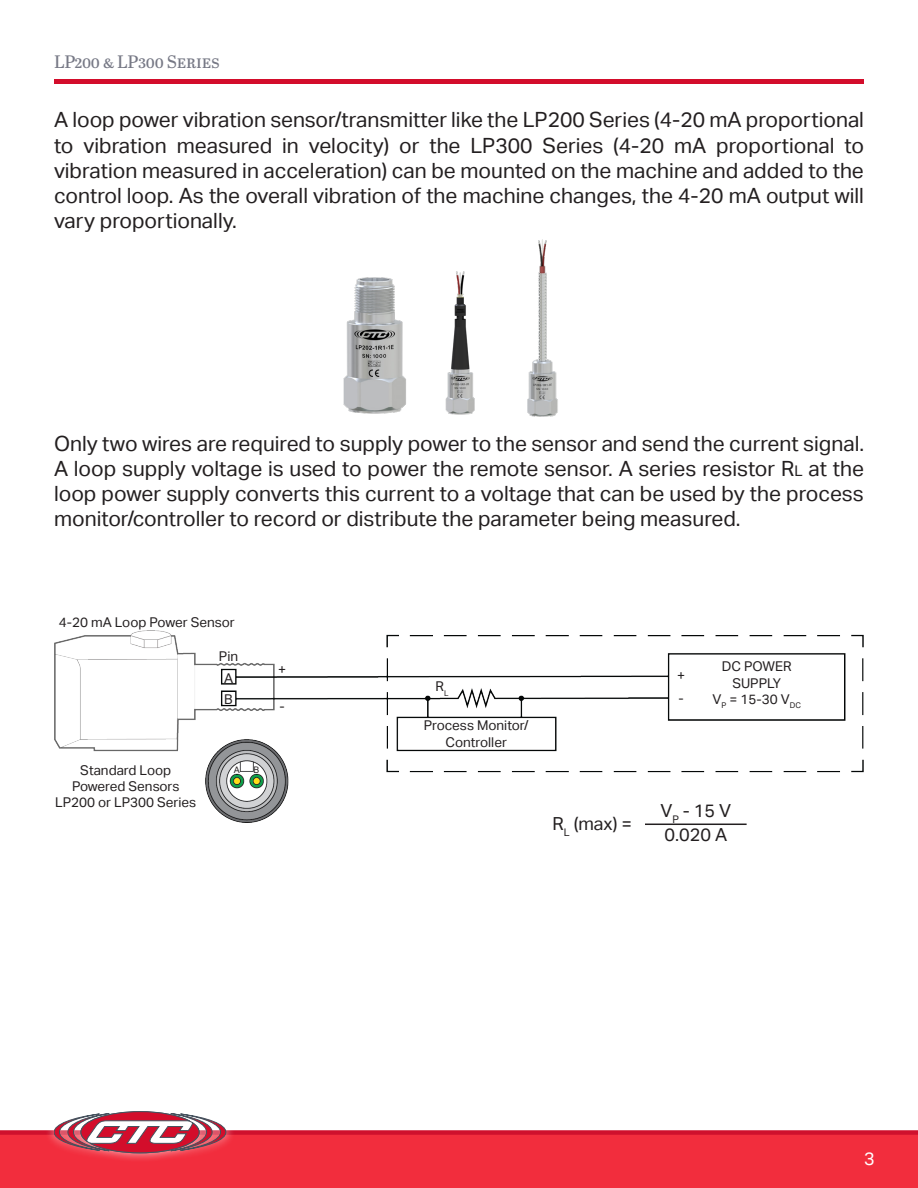
<style>
.page{position:relative;width:918px;height:1188px;background:#fff}
.page>*{position:absolute;margin:0;border:0;box-sizing:border-box;transform-origin:0 0}
.Body{font:21px/25.2px "Aktiv Grotesk";color:#231f20;text-align:justify}
.Diagrams{font:18px/24px "Aktiv Grotesk";color:#231f20}
.Top_of_Page{font:18px "Abril Text";letter-spacing:-.015em;color:#767885}
.t1{font:18px "Aktiv Grotesk";color:#fff}
.Diagrams-2{font:13.5px/16.2px "Aktiv Grotesk";color:#231f20;text-align:center}
.Diagrams-3{font:9px "Aktiv Grotesk";color:#231f20}
.s1{font-size:14.7px}
</style>
<div class="page">
<div style="left:0;top:1134px;width:918px;height:54px;background:#f22d3d"></div>
<div style="left:0;top:1130px;width:918px;height:5px;background:#cf112d"></div>
<div style="left:45px;top:1102px;width:190px;height:61px;background:#fff;opacity:.75"></div>
<svg style="left:54px;top:1112px;width:172px;height:41px"></svg>
<div style="left:54px;top:79px;width:810px;height:5px;background:#d30d2b"></div>
<img style="left:343px;top:277px;width:63px;height:137px">
<img style="left:527px;top:239px;width:31px;height:178px">
<img style="left:445px;top:271px;width:30px;height:144px">
<img style="left:54px;top:631px;width:810px;height:192px">
<hr style="left:645px;top:824px;width:102px;height:1px;background:#231f20">
<p class="Top_of_Page" style="left:54px;top:49px;width:167px">LP200 &amp; LP300 Series</p>
<p class="Body" style="left:54px;top:108px;width:812px">A loop power vibration sensor/transmitter like the LP200 Series (4-20 mA proportional to vibration measured in velocity) or the LP300 Series (4-20 mA proportional to vibration measured in acceleration) can be mounted on the machine and added to the control loop. As the overall vibration of the machine changes, the 4-20 mA output will vary proportionally.</p>
<p class="Body" style="left:54px;top:431px;width:812px">Only two wires are required to supply power to the sensor and send the current signal.<br>A loop supply voltage is used to power the remote sensor. A series resistor R<span class="s1">l</span> at the loop power supply converts this current to a voltage that can be used by the process monitor/controller to record or distribute the parameter being measured.</p>
<p class="Diagrams-2" style="left:59px;top:614px;width:177px">4-20 mA Loop Power Sensor</p>
<p class="Diagrams-2" style="left:219px;top:648px;width:21px">Pin</p>
<p class="Diagrams-2" style="left:224px;top:670px;width:11px">A</p>
<p class="Diagrams-2" style="left:224px;top:691px;width:10px">B</p>
<p class="Diagrams-2" style="left:278px;top:661px;width:9px">+</p>
<p class="Diagrams-2" style="left:279px;top:698px;width:7px">-</p>
<p class="Diagrams-2" style="left:55px;top:762px;width:143px">Standard Loop<br>Powered Sensors<br>LP200 or LP300 Series</p>
<p class="Diagrams-3" style="left:234px;top:765px;width:8px">A</p>
<p class="Diagrams-3" style="left:254px;top:765px;width:7px">B</p>
<p class="Diagrams-2" style="left:436px;top:678px;width:14px">R<sub>L</sub></p>
<p class="Diagrams-2" style="left:424px;top:718px;width:106px">Process Monitor/<br>Controller</p>
<p class="Diagrams" style="left:552px;top:812px;width:81px">R<sub>L</sub> (max) =</p>
<p class="Diagrams-2" style="left:677px;top:668px;width:9px">+</p>
<p class="Diagrams-2" style="left:678px;top:690px;width:7px">-</p>
<p class="Diagrams-2" style="left:713px;top:659px;width:90px">DC POWER<br>SUPPLY<br>V<sub>P</sub> = 15-30 V<sub>DC</sub></p>
<p class="Diagrams" style="left:660px;top:799px;width:72px">V<sub>P</sub> - 15 V<br>0.020 A</p>
<p class="t1" style="left:864px;top:1148px;width:12px">3</p>
</div>
